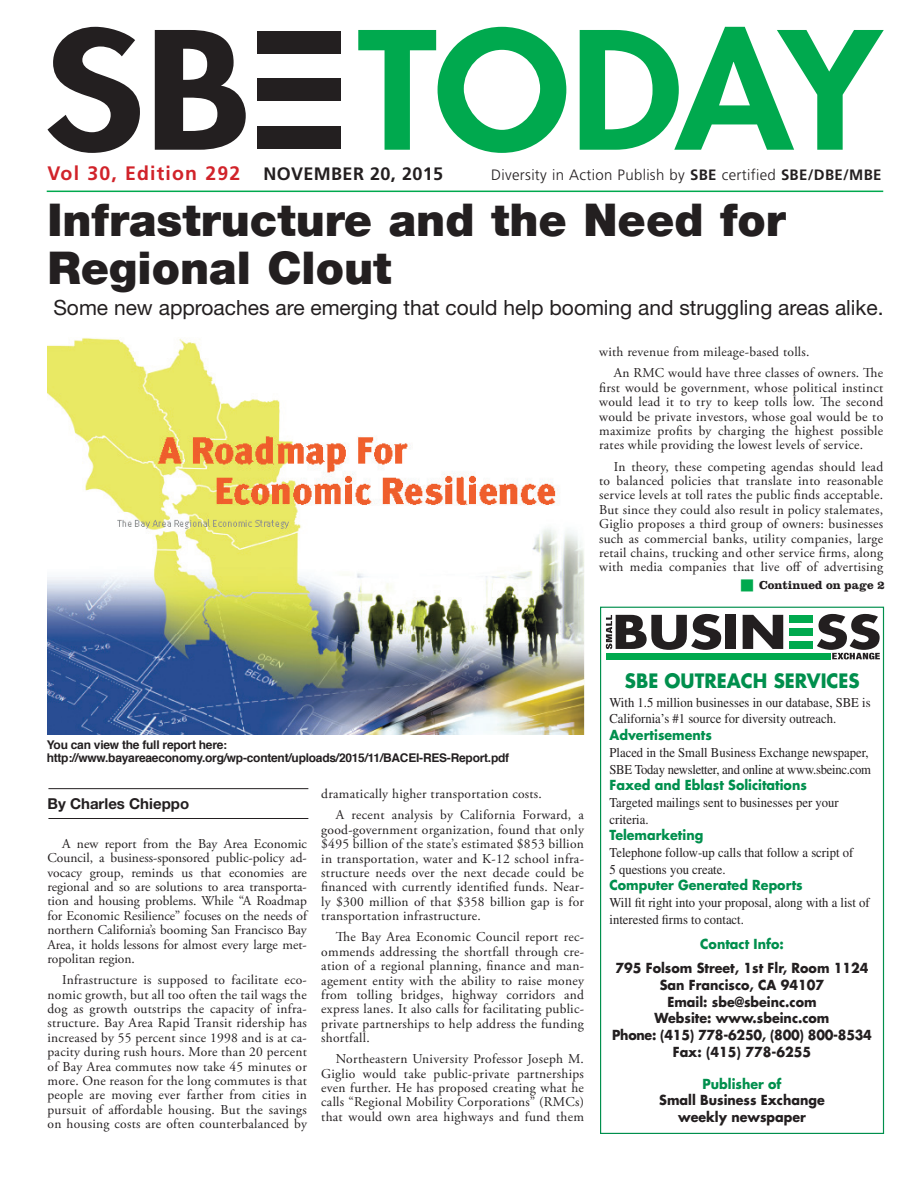
<style>
.page{position:relative;width:918px;height:1188px;background:#fff}
.page>*{position:absolute;margin:0;border:0;box-sizing:border-box;transform-origin:0 0}
.t1{font:900 45px/48px "Helvetica Neue LT";color:#231f20}
.t2{font:21px "Helvetica Neue LT Std";color:#231f20}
.t3{font:700 19.5px "Frutiger";letter-spacing:.06em;color:#d1232a}
.t4{font:700 19.35px "Futura";color:#008f4d;scale:.94 1}
.t5{font:300 15px "Frutiger";letter-spacing:.02em;color:#231f20}
.t6{font:700 15px "Helvetica Neue LT Std";color:#231f20}
.t7{font:13.5px/14.4px "Adobe Garamond Pro";letter-spacing:.02em;color:#231f20;text-align:justify}
.t8{font:13.5px/16.6px "Times";color:#231f20;scale:.94 1}
.t9{font:700 13.5px/16.6px "Futura";color:#231f20;text-align:center;scale:.94 1}
.t10{font:700 13.5px "Futura";color:#008f4d;scale:.94 1}
.t11{font:700 12px/12.8px "Helvetica";letter-spacing:-.02em;color:#231f20}
.t12{font:700 12px "Clarendon LT Std";color:#231f20}
.s1{font-size:18px;color:#231f20}
.s2{font-weight:700}
</style>
<div class="page">
<hr style="left:47px;top:191px;width:836px;height:1px;background:#00a94e">
<div style="left:600px;top:607px;width:284px;height:527px;background:#fff;border:1px solid #008f4d"></div>
<div style="left:606px;top:653px;width:224px;height:6px;background:#00a94e"></div>
<div style="left:726px;top:615px;width:10px;height:34px;background:#231f20"></div>
<svg style="left:743px;top:615px;width:40px;height:34px"></svg>
<div style="left:790px;top:615px;width:23px;height:7px;background:#00a94e"></div>
<div style="left:790px;top:628px;width:23px;height:8px;background:#00a94e"></div>
<div style="left:790px;top:641px;width:23px;height:8px;background:#00a94e"></div>
<svg style="left:606px;top:614px;width:115px;height:36px"></svg>
<svg style="left:817px;top:614px;width:63px;height:45px"></svg>
<div style="left:257px;top:126px;width:84px;height:22px;background:#231f20"></div>
<div style="left:257px;top:78px;width:84px;height:23px;background:#231f20"></div>
<div style="left:257px;top:31px;width:84px;height:22px;background:#231f20"></div>
<svg style="left:47px;top:27px;width:93px;height:126px"></svg>
<svg style="left:155px;top:30px;width:91px;height:120px"></svg>
<svg style="left:358px;top:27px;width:208px;height:126px"></svg>
<svg style="left:580px;top:27px;width:304px;height:123px"></svg>
<hr style="left:48px;top:818px;width:260px;height:1px;background:#231f20">
<hr style="left:48px;top:788px;width:260px;height:1px;background:#231f20">
<img style="left:48px;top:337px;width:536px;height:397px">
<h3 class="t3" style="left:47px;top:162px;width:397px">Vol 30, Edition 292 <span class="s1">NOVEMBER 20, 2015</span></h3>
<p class="t5" style="left:491px;top:166px;width:392px">Diversity in Action Publish by <span class="s2">SBE</span> certified <span class="s2">SBE/DBE/MBE</span></p>
<h1 class="t1" style="left:47px;top:195px;width:740px">Infrastructure and the Need for<br>Regional Clout</h1>
<h2 class="t2" style="left:53px;top:295px;width:832px">Some new approaches are emerging that could help booming and struggling areas alike.</h2>
<p class="t7" style="left:614px;top:342px;width:271px;line-height:21.1px;text-indent:-15px">with revenue from mileage-based tolls.<br>An RMC would have three classes of owners. The</p>
<p class="t7" style="left:599px;top:381px;width:286px">first would be government, whose political instinct would lead it to try to keep tolls low. The second would be private investors, whose goal would be to maximize profits by charging the highest possible rates while providing the lowest levels of service.</p>
<p class="t7" style="left:599px;top:460px;width:286px;text-indent:15px">In theory, these competing agendas should lead to balanced policies that translate into reasonable service levels at toll rates the public finds acceptable.<br>But since they could also result in policy stalemates, Giglio proposes a third group of owners: businesses such as commercial banks, utility companies, large retail chains, trucking and other service firms, along with media companies that live off of advertising</p>
<p class="t12" style="left:759px;top:578px;width:127px">Continued on page 2</p>
<p class="t11" style="left:47px;top:738px;width:464px">You can view the full report here: http://www.bayareaeconomy.org/wp-content/uploads/2015/11/BACEI-RES-Report.pdf</p>
<p class="t6" style="left:48px;top:795px;width:143px">By Charles Chieppo</p>
<p class="t7" style="left:48px;top:837px;width:261px;text-indent:15px">A new report from the Bay Area Economic Council, a business-sponsored public-policy ad&shy;vocacy group, reminds us that economies are regional and so are solutions to area transporta&shy;tion and housing problems. While “A Roadmap for Economic Resilience” focuses on the needs of northern California’s booming San Francisco Bay Area, it holds lessons for almost every large met&shy;ropolitan region.</p>
<p class="t7" style="left:48px;top:973px;width:261px;text-indent:15px">Infrastructure is supposed to facilitate eco&shy;nomic growth, but all too often the tail wags the dog as growth outstrips the capacity of infra&shy;structure. Bay Area Rapid Transit ridership has increased by 55 percent since 1998 and is at ca&shy;pacity during rush hours. More than 20 percent of Bay Area commutes now take 45 minutes or more. One reason for the long commutes is that people are moving ever farther from cities in pursuit of affordable housing. But the savings on housing costs are often counterbalanced by</p>
<p class="t7" style="left:336px;top:784px;width:250px;line-height:21.1px;text-indent:-15px">dramatically higher transportation costs.<br>A recent analysis by California Forward, a</p>
<p class="t7" style="left:321px;top:823px;width:264px">good-government organization, found that only $495 billion of the state’s estimated $853 billion in transportation, water and K-12 school infra&shy;structure needs over the next decade could be financed with currently identified funds. Near&shy;ly $300 million of that $358 billion gap is for transportation infrastructure.</p>
<p class="t7" style="left:321px;top:930px;width:264px;text-indent:15px">The Bay Area Economic Council report rec&shy;ommends addressing the shortfall through cre&shy;ation of a regional planning, finance and man&shy;agement entity with the ability to raise money from tolling bridges, highway corridors and express lanes. It also calls for facilitating public&shy;private partnerships to help address the funding shortfall.</p>
<p class="t7" style="left:321px;top:1052px;width:264px;text-indent:15px">Northeastern University Professor Joseph M.<br>Giglio would take public-private partnerships even further. He has proposed creating what he calls “Regional Mobility Corporations” (RMCs) that would own area highways and fund them</p>
<h3 class="t4" style="left:625px;top:668px;width:88px">SBE Outreac</h3>
<h3 class="t4" style="left:753px;top:668px;width:84px">h Services</h3>
<p class="t8" style="left:610px;top:694px;width:279px">With 1.5 million businesses in our database, SBE is<br>California’s #1 source for diversity outreach.</p>
<p class="t10" style="left:610px;top:726px;width:110px">Advertisements</p>
<p class="t8" style="left:610px;top:744px;width:280px">Placed in the Small Business Exchange newspaper,<br>SBE Today newsletter, and online at www.sbeinc.com</p>
<p class="t10" style="left:610px;top:776px;width:211px">Faxed and Eblast Solicitations</p>
<p class="t8" style="left:610px;top:794px;width:246px">Targeted mailings sent to businesses per your criteria.</p>
<p class="t10" style="left:610px;top:826px;width:101px">Telemarketing</p>
<p class="t8" style="left:610px;top:844px;width:261px">Telephone follow-up calls that follow a script of<br>5 questions you create.</p>
<p class="t10" style="left:610px;top:876px;width:207px">Computer Generated Reports</p>
<p class="t8" style="left:610px;top:894px;width:278px">Will fit right into your proposal, along with a list of interested firms to contact.</p>
<p class="t10" style="left:700px;top:934px;width:90px">Contact Info:</p>
<p class="t9" style="left:612px;top:960px;width:278px">795 Folsom Street, 1st Flr, Room 1124<br>San Francisco, CA 94107<br>Email: sbe@sbeinc.com<br>Website: www.sbeinc.com<br>Phone: (415) 778-6250, (800) 800-8534<br>Fax: (415) 778-6255</p>
<p class="t10" style="left:703px;top:1075px;width:86px">Publisher of</p>
<p class="t9" style="left:659px;top:1092px;width:178px">Small Business Exchange weekly newspaper</p>
</div>
